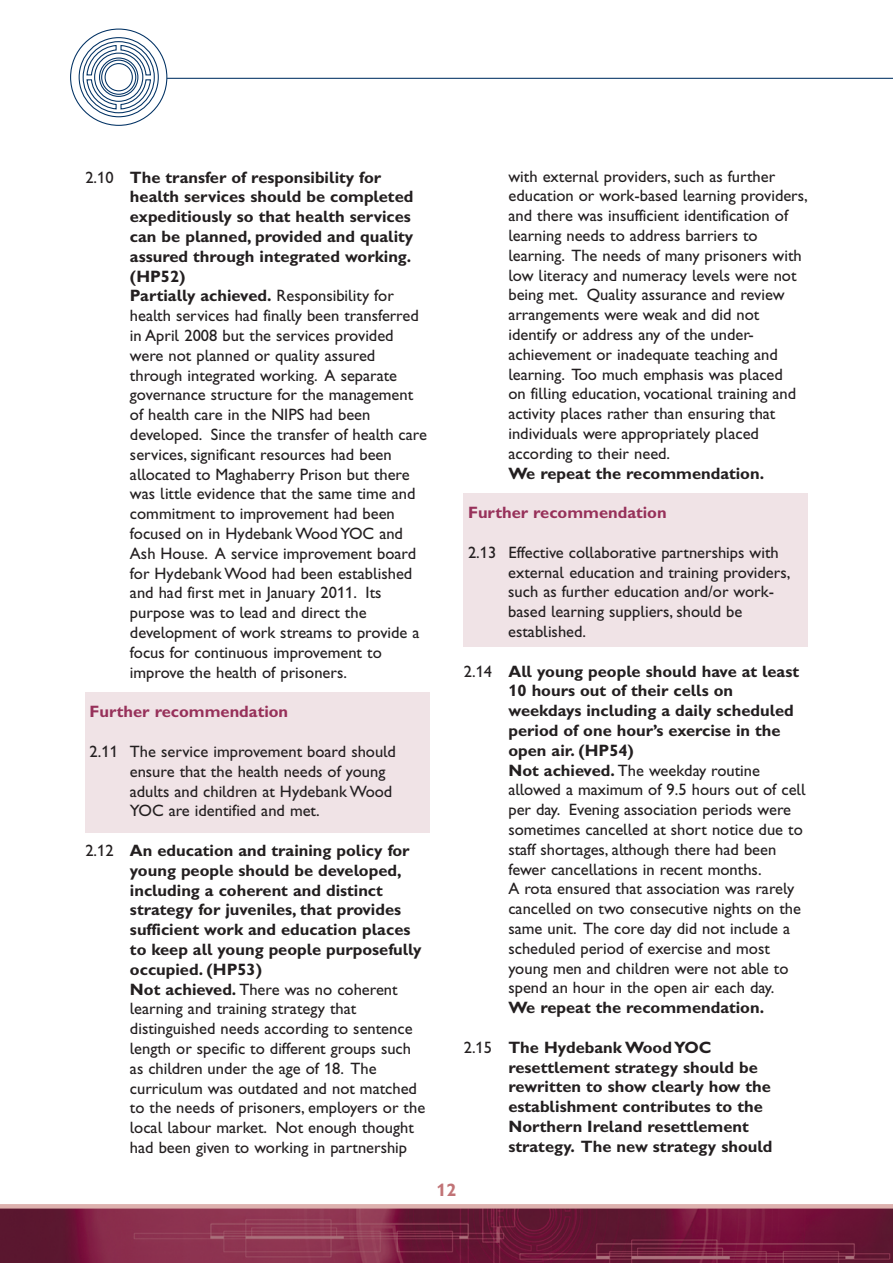
<style>
.page{position:relative;width:893px;height:1263px;background:#fff}
.page>*{position:absolute;margin:0;border:0;box-sizing:border-box;transform-origin:0 0}
.t1{font:18px "Gill Sans Hta Bold Plain";color:#c17376}
.t2{font:16.5px/19.8px "Gill Sans Hta";color:#231f20}
.t3{font:16.5px/19.8px "Gill Sans Hta Bold Plain";color:#231f20}
.t4{font:16.5px "Gill Sans Hta Bold Plain";color:#97315a}
.s1{font-family:"Gill Sans Hta"}
.s2{font-family:"Gill Sans Hta Bold Plain"}
</style>
<div class="page">
<div style="left:85px;top:692px;width:344px;height:140px;background:#f0e3e6"></div>
<div style="left:464px;top:493px;width:344px;height:154px;background:#f0e3e6"></div>
<hr style="left:167px;top:78px;width:726px;height:1px;background:#003163">
<div style="left:83px;top:41px;width:72px;height:72px;border:1px solid #003163;border-radius:50%"></div>
<div style="left:79px;top:37px;width:80px;height:80px;border:1px solid #003163;border-radius:50%"></div>
<svg style="left:86px;top:44px;width:66px;height:66px"></svg>
<img style="left:0;top:1208px;width:893px;height:55px">
<hr style="left:0;top:1204px;width:893px;height:4px;background:#ddb1ae">
<p class="t3" style="left:130px;top:169px;width:285px;text-indent:-45px"><span class="s1">2.10</span> The transfer of responsibility for health services should be completed expeditiously so that health services can be planned, provided and quality assured through integrated working. (HP52)<br>Partially achieved. <span class="s1">Responsibility for</span></p>
<p class="t2" style="left:130px;top:307px;width:299px">health services had finally been transferred in April 2008 but the services provided were not planned or quality assured through integrated working. A separate governance structure for the management of health care in the NIPS had been developed. Since the transfer of health care services, significant resources had been allocated to Maghaberry Prison but there was little evidence that the same time and commitment to improvement had been focused on in Hydebank Wood YOC and Ash House. A service improvement board for Hydebank Wood had been established and had first met in January 2011. Its purpose was to lead and direct the development of work streams to provide a focus for continuous improvement to improve the health of prisoners.</p>
<p class="t4" style="left:90px;top:706px;width:200px">Further recommendation</p>
<p class="t2" style="left:130px;top:743px;width:268px;text-indent:-40px">2.11 The service improvement board should ensure that the health needs of young adults and children at Hydebank Wood YOC are identified and met.</p>
<p class="t3" style="left:130px;top:842px;width:293px;text-indent:-45px"><span class="s1">2.12</span> An education and training policy for young people should be developed, including a coherent and distinct strategy for juveniles, that provides sufficient work and education places to keep all young people purposefully occupied. (HP53)</p>
<p class="t2" style="left:130px;top:981px;width:297px"><span class="s2">Not achieved.</span> There was no coherent learning and training strategy that distinguished needs according to sentence length or specific to different groups such as children under the age of 18. The curriculum was outdated and not matched to the needs of prisoners, employers or the local labour market. Not enough thought had been given to working in partnership</p>
<p class="t2" style="left:508px;top:168px;width:301px">with external providers, such as further education or work-based learning providers, and there was insufficient identification of learning needs to address barriers to learning. The needs of many prisoners with low literacy and numeracy levels were not being met. Quality assurance and review arrangements were weak and did not identify or address any of the under&shy;achievement or inadequate teaching and learning. Too much emphasis was placed<br>on filling education, vocational training and activity places rather than ensuring that individuals were appropriately placed according to their need.</p>
<p class="t3" style="left:508px;top:465px;width:257px">We repeat the recommendation.</p>
<p class="t4" style="left:468px;top:507px;width:200px">Further recommendation</p>
<p class="t2" style="left:508px;top:544px;width:284px;text-indent:-40px">2.13 Effective collaborative partnerships with external education and training providers, such as further education and/or work&shy;based learning suppliers, should be established.</p>
<p class="t3" style="left:508px;top:663px;width:292px;text-indent:-45px"><span class="s1">2.14</span> All young people should have at least<br>10 hours out of their cells on weekdays including a daily scheduled period of one hour’s exercise in the open air. (HP54)</p>
<p class="t2" style="left:508px;top:762px;width:299px"><span class="s2">Not achieved.</span> The weekday routine allowed a maximum of 9.5 hours out of cell per day. Evening association periods were sometimes cancelled at short notice due to staff shortages, although there had been fewer cancellations in recent months.<br>A rota ensured that association was rarely cancelled on two consecutive nights on the same unit. The core day did not include a scheduled period of exercise and most young men and children were not able to spend an hour in the open air each day.</p>
<p class="t3" style="left:508px;top:999px;width:257px">We repeat the recommendation.</p>
<p class="t3" style="left:508px;top:1039px;width:265px;text-indent:-45px"><span class="s1">2.15</span> The Hydebank WoodYOC resettlement strategy should be rewritten to show clearly how the establishment contributes to the<br>Northern Ireland resettlement strategy. The new strategy should</p>
<p class="t1" style="left:437px;top:1184px;width:21px">12</p>
</div>
